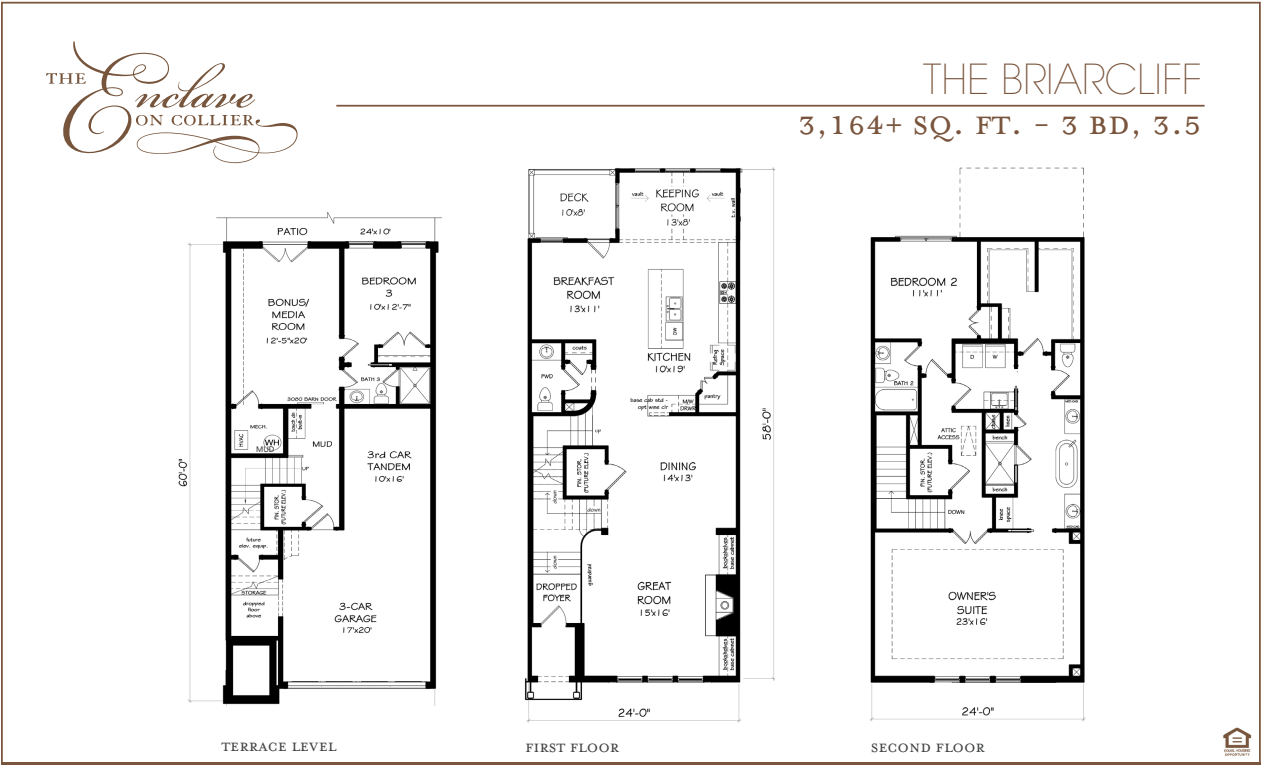
<style>
.page{position:relative;width:1263px;height:765px;background:#fff}
.page>*{position:absolute;margin:0;border:0;box-sizing:border-box;transform-origin:0 0}
.t1{font:200 41.12px "ITC Avant Garde Std";color:#7a553d}
.t2{font:40.07px "Mrs Eaves Small Caps Small Caps";color:#7a553d}
.t3{font:19.25px "Mrs Eaves Small Caps Small Caps";color:#414243}
</style>
<div class="page">
<hr style="left:1px;top:762px;width:1259px;height:3px;background:#7a553d">
<img style="left:1223px;top:727px;width:29px;height:29px">
<img style="left:178px;top:213px;width:263px;height:492px">
<img style="left:524px;top:167px;width:250px;height:556px">
<img style="left:870px;top:167px;width:216px;height:555px">
<hr style="left:336px;top:105px;width:868px;height:2px;background:#7a553d">
<svg style="left:46px;top:41px;width:251px;height:122px"></svg>
<svg style="left:257px;top:446px;width:17px;height:6px"></svg>
<p class="t1" style="left:923px;top:56px;width:280px">THE BRIARCLIFF</p>
<p class="t2" style="left:797px;top:101px;width:406px">3,164+ sq. ft. - 3 bd, 3.5</p>
<p class="t3" style="left:221px;top:735px;width:116px">terrace level</p>
<p class="t3" style="left:525px;top:736px;width:96px">first floor</p>
<p class="t3" style="left:870px;top:736px;width:116px">second floor</p>
</div>
